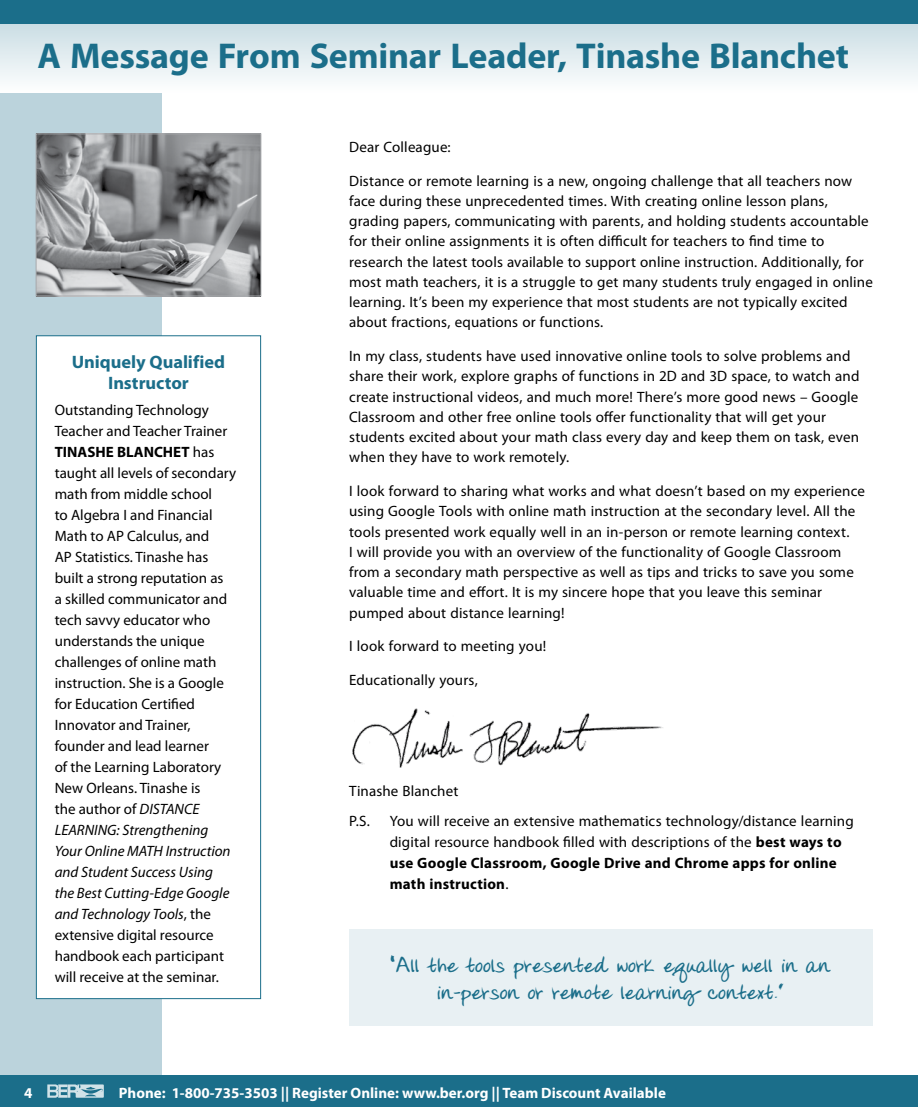
<style>
.page{position:relative;width:918px;height:1107px;background:#fff}
.page>*{position:absolute;margin:0;border:0;box-sizing:border-box;transform-origin:0 0}
.t1{font:700 36px "Myriad Pro";letter-spacing:-.005em;color:#1b6e8a}
.t2{font:700 22.5px/27px "Donnys Hand";letter-spacing:.005em;color:#1b6e8a;text-align:center}
.t3{font:700 18px/21.6px "Myriad Pro";letter-spacing:-.005em;color:#1b6e8a;text-align:center}
.t4{font:15px/21px "Myriad Pro";letter-spacing:.01em;color:#000}
.t5{font:700 15px "Myriad Pro";color:#fff}
.s1{font-weight:700}
.s2{font-style:italic}
</style>
<div class="page">
<div style="left:0;top:0;width:162px;height:1107px;background:#bbd3dc"></div>
<div style="left:0;top:1076px;width:918px;height:31px;background:#1b6e8a"></div>
<svg style="left:47px;top:1084px;width:57px;height:14px"></svg>
<svg style="left:0;top:24px;width:918px;height:68px"></svg>
<div style="left:0;top:0;width:918px;height:24px;background:#1b6e8a"></div>
<img style="left:352px;top:708px;width:311px;height:60px">
<div style="left:36px;top:336px;width:225px;height:663px;background:#fff"></div>
<div style="left:36px;top:335px;width:225px;height:664px;border:1px solid #1b6e8a"></div>
<div style="left:349px;top:930px;width:524px;height:96px;background:#e8f0f3"></div>
<img style="left:38px;top:136px;width:221px;height:158px">
<div style="left:36px;top:134px;width:225px;height:162px;border:1px solid #a7a9ac"></div>
<h1 class="t1" style="left:38px;top:32px;width:813px">A Message From Seminar Leader, Tinashe Blanchet</h1>
<p class="t3" style="left:72px;top:350px;width:155px">Uniquely Qualified<br>Instructor</p>
<p class="t4" style="left:55px;top:399px;width:183px">Outstanding Technology<br>Teacher and Teacher Trainer<br><span class="s1">TINASHE BLANCHET</span> has taught all levels of secondary math from middle school<br>to Algebra I and Financial<br>Math to AP Calculus, and<br>AP Statistics. Tinashe has built a strong reputation as<br>a skilled communicator and tech savvy educator who understands the unique challenges of online math instruction. She is a Google for Education Certified<br>Innovator and Trainer, founder and lead learner<br>of the Learning Laboratory<br>New Orleans. Tinashe is<br>the author of <span class="s2">DISTANCE<br>LEARNING: Strengthening<br>Your Online MATH Instruction and Student Success Using the Best Cutting-Edge Google and Technology Tools</span>, the extensive digital resource handbook each participant will receive at the seminar.</p>
<p class="t4" style="left:349px;top:136px;width:103px">Dear Colleague:</p>
<p class="t4" style="left:349px;top:170px;width:525px;line-height:20.2px">Distance or remote learning is a new, ongoing challenge that all teachers now face during these unprecedented times. With creating online lesson plans, grading papers, communicating with parents, and holding students accountable for their online assignments it is often difficult for teachers to find time to research the latest tools available to support online instruction. Additionally, for most math teachers, it is a struggle to get many students truly engaged in online learning. It’s been my experience that most students are not typically excited about fractions, equations or functions.</p>
<p class="t4" style="left:349px;top:346px;width:512px;line-height:20.2px">In my class, students have used innovative online tools to solve problems and share their work, explore graphs of functions in 2D and 3D space, to watch and create instructional videos, and much more! There’s more good news – Google Classroom and other free online tools offer functionality that will get your students excited about your math class every day and keep them on task, even when they have to work remotely.</p>
<p class="t4" style="left:349px;top:481px;width:517px;line-height:20.2px">I look forward to sharing what works and what doesn’t based on my experience using Google Tools with online math instruction at the secondary level. All the tools presented work equally well in an in-person or remote learning context.<br>I will provide you with an overview of the functionality of Google Classroom from a secondary math perspective as well as tips and tricks to save you some valuable time and effort. It is my sincere hope that you leave this seminar pumped about distance learning!</p>
<p class="t4" style="left:349px;top:636px;width:199px">I look forward to meeting you!</p>
<p class="t4" style="left:349px;top:669px;width:130px">Educationally yours,</p>
<p class="t4" style="left:349px;top:776px;width:111px;line-height:30px">Tinashe Blanchet<br>P.S.</p>
<p class="t4" style="left:390px;top:810px;width:466px">You will receive an extensive mathematics technology/distance learning digital resource handbook filled with descriptions of the <span class="s1">best ways to use Google Classroom, Google Drive and Chrome apps for online math instruction</span>.</p>
<h2 class="t2" style="left:391px;top:953px;width:440px">“All the tools presented work equally well in an in-person or remote learning context.”</h2>
<p class="t5" style="left:24px;top:1083px;width:10px">4</p>
<p class="t5" style="left:119px;top:1083px;width:549px">Phone: 1-800-735-3503 || Register Online: www.ber.org || Team Discount Available</p>
</div>
